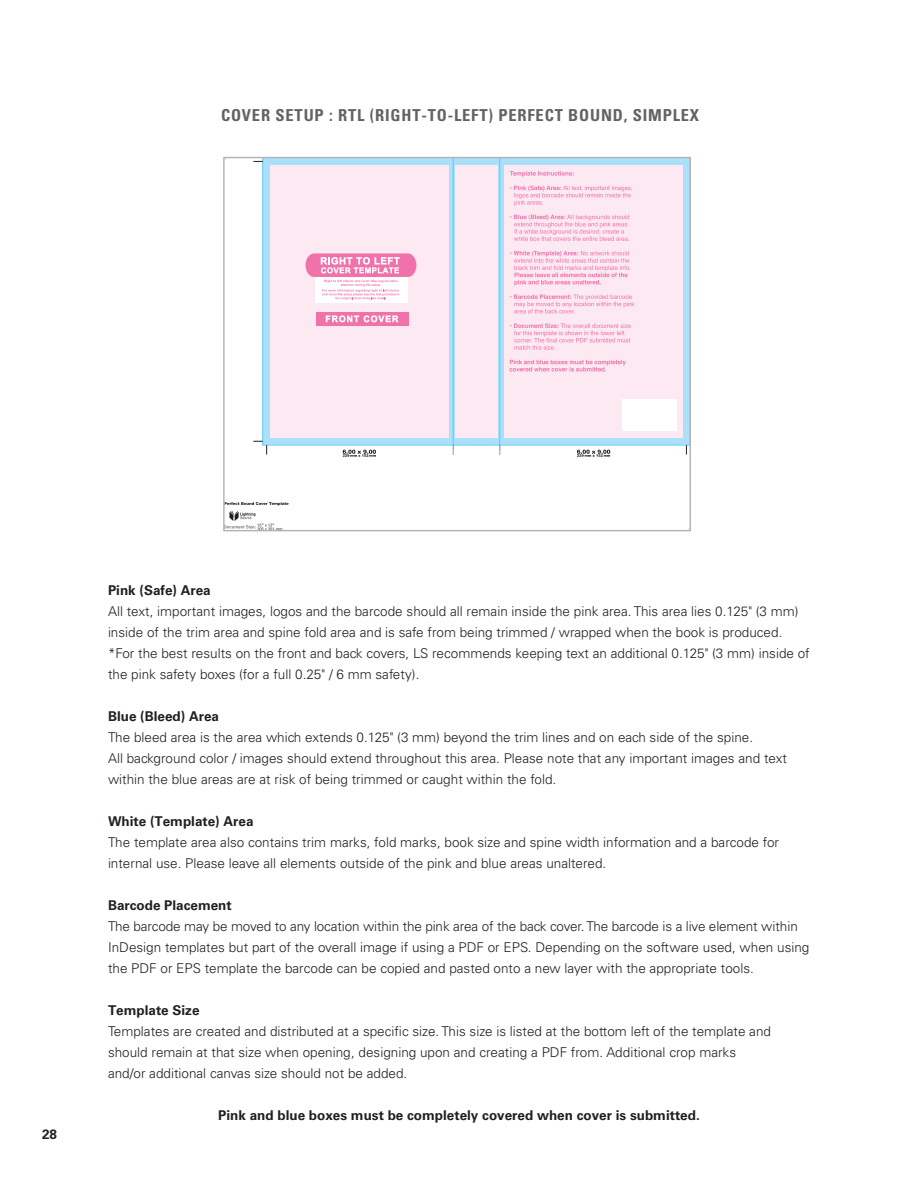
<style>
.page{position:relative;width:918px;height:1188px;background:#fff}
.page>*{position:absolute;margin:0;border:0;box-sizing:border-box;transform-origin:0 0}
.SpecificPart{font:700 condensed 16.5px "Univers";letter-spacing:.05em;color:#636366}
.Body_Text{font:300 13.5px/21px "Univers";color:#231f20}
.Body_Text-2{font:700 13.5px "Univers";color:#231f20}
</style>
<div class="page">
<div style="left:453px;top:158px;width:47px;height:287px;background:#aae0f9"></div>
<div style="left:453px;top:158px;width:47px;height:287px;border:1px solid #6dcff6"></div>
<div style="left:455px;top:165px;width:43px;height:272px;background:#fce9f1"></div>
<div style="left:263px;top:158px;width:190px;height:287px;background:#aae0f9"></div>
<div style="left:263px;top:158px;width:190px;height:287px;border:1px solid #6bcff6"></div>
<div style="left:271px;top:165px;width:178px;height:272px;background:#fce9f1"></div>
<div style="left:500px;top:158px;width:190px;height:287px;background:#aae0f9"></div>
<div style="left:500px;top:158px;width:190px;height:287px;border:1px solid #6bcff6"></div>
<div style="left:504px;top:165px;width:178px;height:272px;background:#fce9f1"></div>
<svg style="left:510px;top:360px;width:116px;height:12px"></svg>
<svg style="left:510px;top:323px;width:121px;height:27px"></svg>
<svg style="left:510px;top:295px;width:124px;height:18px"></svg>
<svg style="left:510px;top:251px;width:120px;height:35px"></svg>
<svg style="left:510px;top:215px;width:119px;height:26px"></svg>
<svg style="left:510px;top:186px;width:122px;height:20px"></svg>
<svg style="left:510px;top:171px;width:64px;height:6px"></svg>
<svg style="left:577px;top:450px;width:33px;height:7px"></svg>
<svg style="left:686px;top:441px;width:3px;height:13px"></svg>
<svg style="left:343px;top:450px;width:33px;height:7px"></svg>
<div style="left:315px;top:273px;width:93px;height:30px;background:#fff"></div>
<svg style="left:306px;top:253px;width:110px;height:47px"></svg>
<div style="left:316px;top:312px;width:93px;height:14px;background:#f171ab"></div>
<svg style="left:326px;top:315px;width:73px;height:7px"></svg>
<div style="left:623px;top:400px;width:54px;height:31px;background:#fff"></div>
<svg style="left:253px;top:441px;width:14px;height:13px"></svg>
<svg style="left:225px;top:502px;width:64px;height:27px"></svg>
<p class="SpecificPart" style="left:221px;top:105px;width:480px">COVER SETUP : RTL (RIGHT-TO-LEFT) PERFECT BOUND, SIMPLEX</p>
<p class="Body_Text-2" style="left:42px;top:1127px;width:17px">28</p>
<p class="Body_Text-2" style="left:108px;top:582px;width:104px">Pink (Safe) Area</p>
<p class="Body_Text" style="left:108px;top:601px;width:703px">All text, important images, logos and the barcode should all remain inside the pink area. This area lies 0.125" (3 mm) inside of the trim area and spine fold area and is safe from being trimmed / wrapped when the book is produced. *For the best results on the front and back covers, LS recommends keeping text an additional 0.125" (3 mm) inside of the pink safety boxes (for a full 0.25" / 6 mm safety).</p>
<p class="Body_Text-2" style="left:108px;top:708px;width:113px">Blue (Bleed) Area</p>
<p class="Body_Text" style="left:108px;top:727px;width:647px">The bleed area is the area which extends 0.125" (3 mm) beyond the trim lines and on each side of the spine.</p>
<p class="Body_Text" style="left:108px;top:748px;width:680px">All background color / images should extend throughout this area. Please note that any important images and text within the blue areas are at risk of being trimmed or caught within the fold.</p>
<p class="Body_Text-2" style="left:108px;top:813px;width:147px">White (Template) Area</p>
<p class="Body_Text" style="left:108px;top:832px;width:673px">The template area also contains trim marks, fold marks, book size and spine width information and a barcode for internal use. Please leave all elements outside of the pink and blue areas unaltered.</p>
<p class="Body_Text-2" style="left:108px;top:897px;width:125px">Barcode Placement</p>
<p class="Body_Text" style="left:108px;top:916px;width:703px">The barcode may be moved to any location within the pink area of the back cover. The barcode is a live element within<br>InDesign templates but part of the overall image if using a PDF or EPS. Depending on the software used, when using the PDF or EPS template the barcode can be copied and pasted onto a new layer with the appropriate tools.</p>
<p class="Body_Text-2" style="left:108px;top:1002px;width:93px">Template Size</p>
<p class="Body_Text" style="left:108px;top:1021px;width:665px">Templates are created and distributed at a specific size. This size is listed at the bottom left of the template and should remain at that size when opening, designing upon and creating a PDF from. Additional crop marks</p>
<p class="Body_Text" style="left:108px;top:1063px;width:301px">and/or additional canvas size should not be added.</p>
<p class="Body_Text-2" style="left:218px;top:1107px;width:483px">Pink and blue boxes must be completely covered when cover is submitted.</p>
</div>
